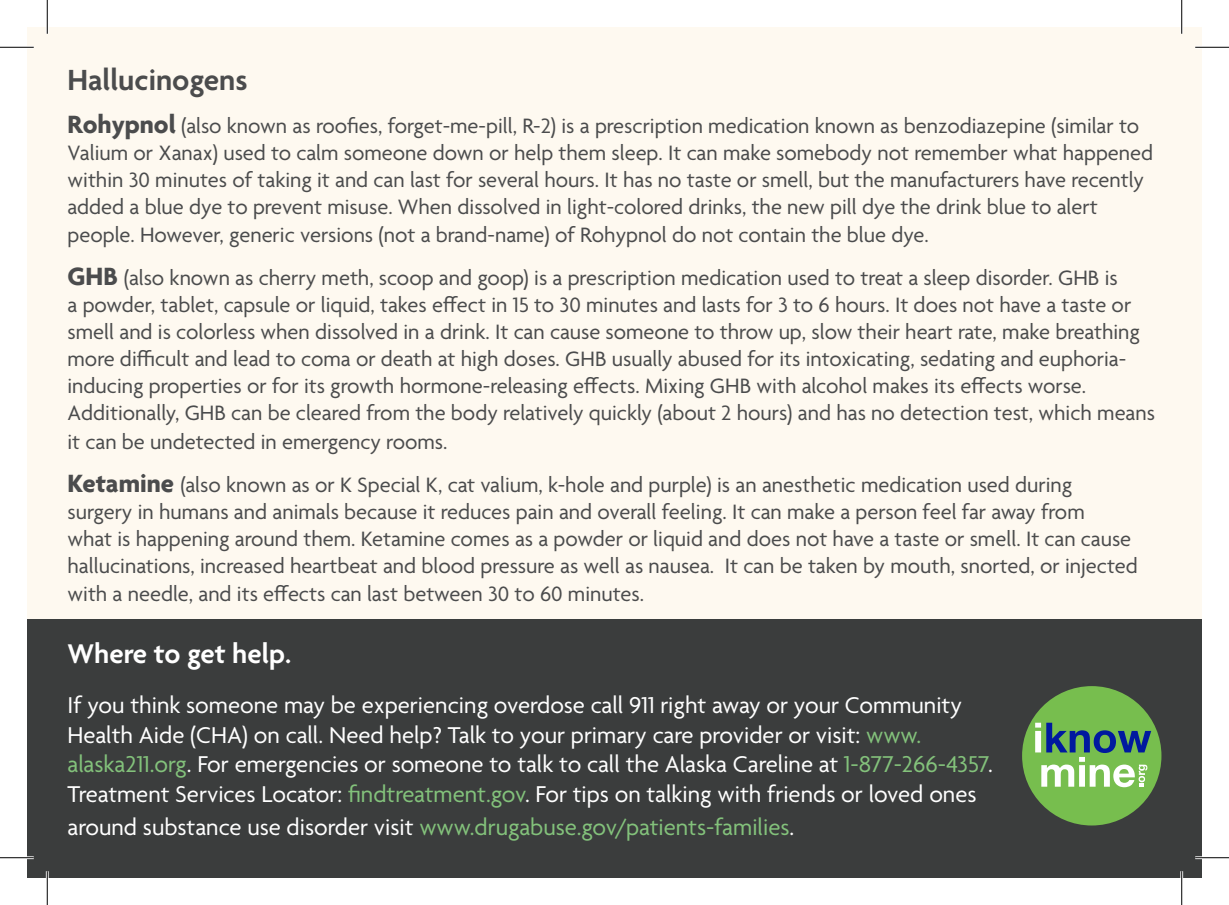
<style>
.page{position:relative;width:1229px;height:905px;background:#fff}
.page>*{position:absolute;margin:0;border:0;box-sizing:border-box;transform-origin:0 0}
.Heading_Agenda_Gray{font:600 31.5px "Agenda";color:#4b4c4d}
.Agenda_Heading_white{font:600 29.25px "Agenda";color:#fff}
.t1{font:24.75px/29.7px "Agenda";color:#fff}
.t2{font:24.75px "Agenda";color:#83c27b}
.Paragraph_Agenda_Gra{font:22.5px/27px "Agenda";color:#4b4c4d}
.s1{font-weight:700;font-size:27px}
.s2{color:#83c27b}
.s3{color:#fff}
</style>
<div class="page">
<div style="left:27px;top:27px;width:1175px;height:843px;background:#fef9f0"></div>
<div style="left:27px;top:619px;width:1175px;height:259px;background:#3b3d3d"></div>
<div style="left:1022px;top:686px;width:139px;height:139px;background:#77be4e;border-radius:50%"></div>
<svg style="left:1035px;top:722px;width:116px;height:65px"></svg>
<hr style="left:0;top:46px;width:34px;height:3px;background:#fff">
<hr style="left:1195px;top:46px;width:33px;height:3px;background:#fff">
<hr style="left:0;top:856px;width:34px;height:3px;background:#fff">
<hr style="left:1195px;top:856px;width:33px;height:3px;background:#fff">
<hr style="left:46px;top:0;width:3px;height:34px;background:#fff">
<hr style="left:46px;top:871px;width:3px;height:33px;background:#fff">
<hr style="left:1180px;top:0;width:3px;height:34px;background:#fff">
<hr style="left:1180px;top:871px;width:3px;height:33px;background:#fff">
<hr style="left:0;top:47px;width:34px;height:1px;background:#000">
<hr style="left:1195px;top:47px;width:33px;height:1px;background:#000">
<hr style="left:0;top:857px;width:34px;height:1px;background:#000">
<hr style="left:1195px;top:857px;width:33px;height:1px;background:#000">
<hr style="left:47px;top:0;width:1px;height:34px;background:#000">
<hr style="left:47px;top:871px;width:1px;height:33px;background:#000">
<hr style="left:1181px;top:0;width:1px;height:34px;background:#000">
<hr style="left:1181px;top:871px;width:1px;height:33px;background:#000">
<p class="Heading_Agenda_Gray" style="left:68px;top:63px;width:181px">Hallucinogens</p>
<p class="Paragraph_Agenda_Gra" style="left:68px;top:113px;width:1087px"><span class="s1">Rohypnol</span> (also known as roofies, forget-me-pill, R-2) is a prescription medication known as benzodiazepine (similar to Valium or Xanax) used to calm someone down or help them sleep. It can make somebody not remember what happened within 30 minutes of taking it and can last for several hours. It has no taste or smell, but the manufacturers have recently added a blue dye to prevent misuse. When dissolved in light-colored drinks, the new pill dye the drink blue to alert people. However, generic versions (not a brand-name) of Rohypnol do not contain the blue dye.</p>
<p class="Paragraph_Agenda_Gra" style="left:68px;top:265px;width:1089px"><span class="s1">GHB</span> (also known as cherry meth, scoop and goop) is a prescription medication used to treat a sleep disorder. GHB is<br>a powder, tablet, capsule or liquid, takes effect in 15 to 30 minutes and lasts for 3 to 6 hours. It does not have a taste or smell and is colorless when dissolved in a drink. It can cause someone to throw up, slow their heart rate, make breathing more difficult and lead to coma or death at high doses. GHB usually abused for its intoxicating, sedating and euphoria&shy;inducing properties or for its growth hormone-releasing effects. Mixing GHB with alcohol makes its effects worse.<br>Additionally, GHB can be cleared from the body relatively quickly (about 2 hours) and has no detection test, which means</p>
<p class="Paragraph_Agenda_Gra" style="left:68px;top:430px;width:381px">it can be undetected in emergency rooms.</p>
<p class="Paragraph_Agenda_Gra" style="left:68px;top:472px;width:1072px"><span class="s1">Ketamine</span> (also known as or K Special K, cat valium, k-hole and purple) is an anesthetic medication used during surgery in humans and animals because it reduces pain and overall feeling. It can make a person feel far away from<br>what is happening around them. Ketamine comes as a powder or liquid and does not have a taste or smell. It can cause hallucinations, increased heartbeat and blood pressure as well as nausea. It can be taken by mouth, snorted, or injected with a needle, and its effects can last between 30 to 60 minutes.</p>
<p class="Agenda_Heading_white" style="left:68px;top:638px;width:225px">Where to get help.</p>
<p class="t1" style="left:68px;top:691px;width:926px">If you think someone may be experiencing overdose call 911 right away or your Community Health Aide (CHA) on call. Need help? Talk to your primary care provider or visit: <span class="s2">www. alaska211.org</span>. For emergencies or someone to talk to call the Alaska Careline at <span class="s2">1-877-266-4357</span>.<br>Treatment Services Locator: <span class="s2">findtreatment.gov</span>. For tips on talking with friends or loved ones</p>
<p class="t2" style="left:68px;top:813px;width:728px"><span class="s3">around substance use disorder visit</span> www.drugabuse.gov/patients-families<span class="s3">.</span></p>
</div>
